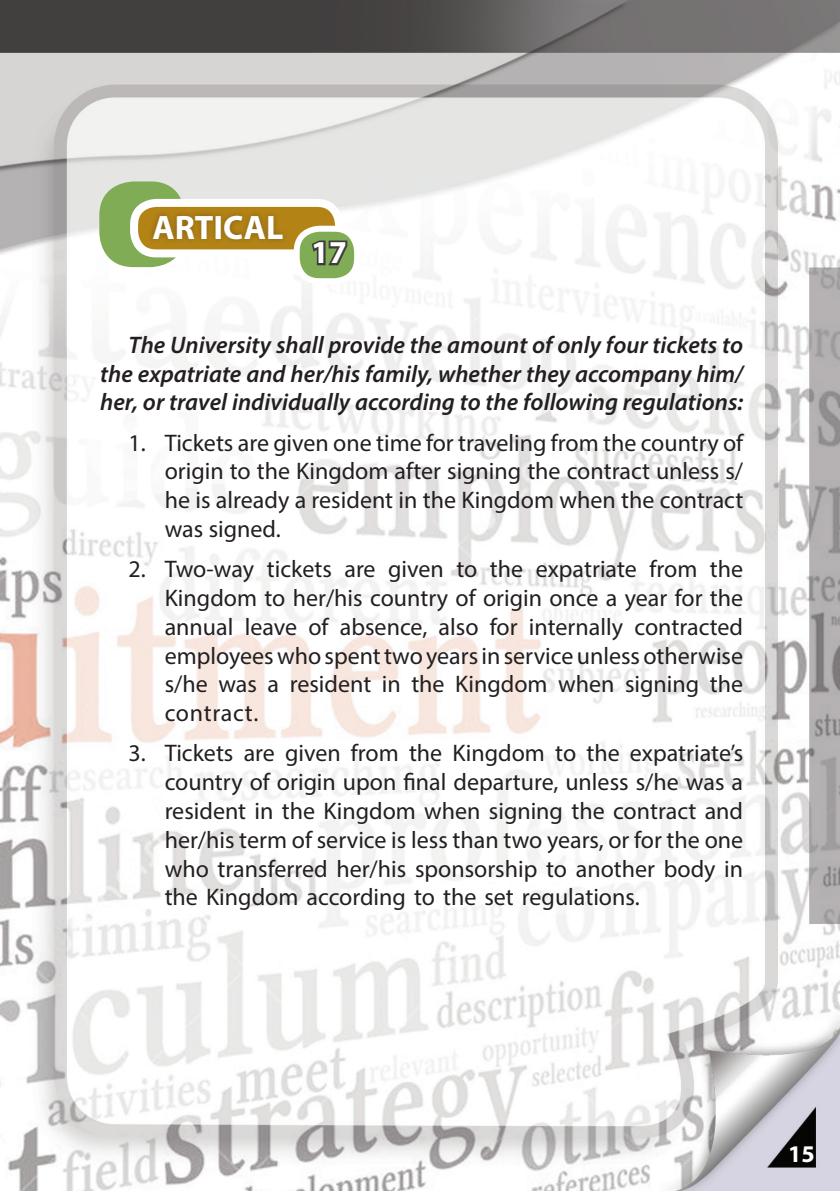
<style>
.page{position:relative;width:840px;height:1191px;background:#fff}
.page>*{position:absolute;margin:0;border:0;box-sizing:border-box;transform-origin:0 0}
.t1{font:700 34px "Myriad Pro";color:#fff}
.t2{font:700 32px "Myriad Pro";color:#fff}
.t3{font:24px/28.8px "Myriad Pro";color:#231f20;text-align:justify}
.t4{font:italic 600 24px/28.8px "Myriad Pro";color:#231f20;text-align:justify}
.t5{font:700 24px "Myriad Pro";color:#fff}
</style>
<div class="page">
<img style="left:0;top:0;width:839px;height:1190px">
<div style="left:99px;top:181px;width:86px;height:86px;background:#80ac55;border-radius:34px"></div>
<div style="left:134px;top:203px;width:205px;height:50px;background:#b48316;border-radius:22px"></div>
<div style="left:130px;top:199px;width:213px;height:58px;border:8px solid #fff;border-radius:22px"></div>
<svg style="left:296px;top:229px;width:61px;height:52px"></svg>
<div style="left:293px;top:226px;width:67px;height:58px;border:6px solid #fff;border-radius:23px"></div>
<div style="left:147px;top:209px;width:141px;height:36px;background:#231f20;opacity:.33"></div>
<svg style="left:309px;top:238px;width:40px;height:29px"></svg>
<p class="t1" style="left:152px;top:206px;width:133px">ARTICAL</p>
<p class="t2" style="left:311px;top:232px;width:37px">17</p>
<p class="t4" style="left:100px;top:330px;width:644px;text-indent:28px">The University shall provide the amount of only four tickets to the expatriate and her/his family, whether they accompany him/ her, or travel individually according to the following regulations:</p>
<p class="t3" style="left:165px;top:428px;width:579px;text-indent:-36px">11. Tickets are given one time for traveling from the country of origin to the Kingdom after signing the contract unless s/ he is already a resident in the Kingdom when the contract was signed.</p>
<p class="t3" style="left:165px;top:554px;width:579px;text-indent:-36px">22. Two-way tickets are given to the expatriate from the Kingdom to her/his country of origin once a year for the annual leave of absence, also for internally contracted employees who spent two years in service unless otherwise s/he was a resident in the Kingdom when signing the contract.</p>
<p class="t3" style="left:165px;top:738px;width:579px;text-indent:-36px">33. Tickets are given from the Kingdom to the expatriate’s country of origin upon final departure, unless s/he was a resident in the Kingdom when signing the contract and her/his term of service is less than two years, or for the one who transferred her/his sponsorship to another body in the Kingdom according to the set regulations.</p>
<p class="t5" style="left:787px;top:1138px;width:28px">15</p>
</div>
